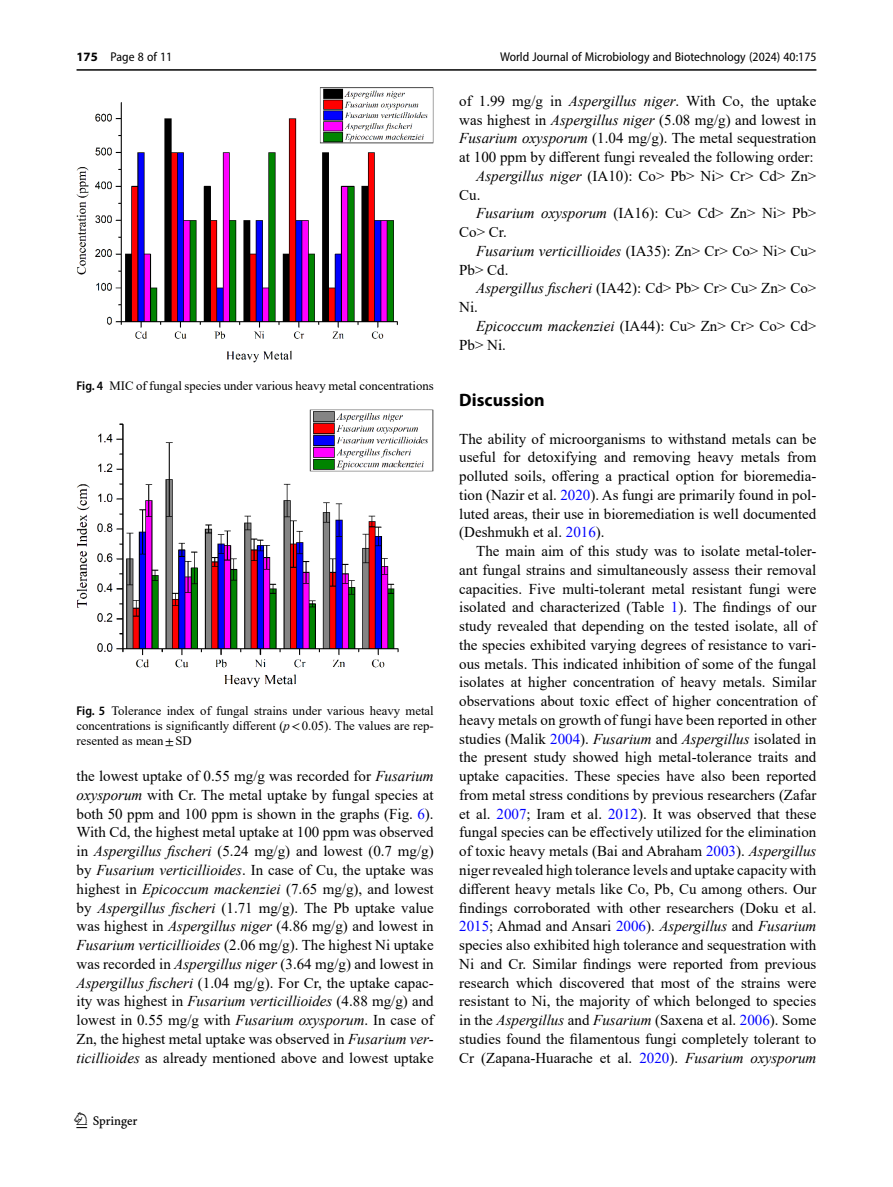
<style>
.page{position:relative;width:893px;height:1187px;background:#fff}
.page>*{position:absolute;margin:0;border:0;box-sizing:border-box;transform-origin:0 0}
.t1{font:22.5px "Springnew";color:#000}
.Head_1{font:700 18px "Myriad Pro";color:#000}
.Body_Text_Indent{font:15px/18.8px "Times New Roman";color:#000}
.Body_Text{font:15px/18.8px "Times New Roman";color:#000;text-align:justify}
.Figure_Caption{font:12.75px/15px "Times New Roman";color:#000;text-align:justify}
.t2{font:semi-condensed 12.75px "Myriad Pro";color:#000}
.s1{font-weight:700;font-stretch:normal}
.s2{font-family:"Myriad Pro";font-weight:600;font-stretch:semi-condensed}
.s3{font-style:italic}
.s4{font-family:"STIX"}
.s5{color:#00f}
</style>
<div class="page">
<hr style="left:77px;top:69px;width:739px;height:2px;background:#000">
<img style="left:77px;top:409px;width:357px;height:278px">
<img style="left:77px;top:87px;width:357px;height:275px">
<p class="t2" style="left:77px;top:49px;width:97px"><span class="s1">175</span> Page 8 of 11</p>
<p class="Figure_Caption" style="left:77px;top:378px;width:359px"><span class="s2">Fig. 4</span> MIC of fungal species under various heavy metal concentrations</p>
<p class="Figure_Caption" style="left:77px;top:702px;width:359px"><span class="s2">Fig. 5</span> Tolerance index of fungal strains under various heavy metal concentrations is significantly different (<span class="s3">p</span><span class="s4">&lt;</span>0.05). The values are rep&shy;resented as mean<span class="s4">±</span>SD</p>
<p class="Body_Text" style="left:77px;top:766px;width:359px">the lowest uptake of 0.55 mg/g was recorded for <span class="s3">Fusarium oxysporum</span> with Cr. The metal uptake by fungal species at both 50 ppm and 100 ppm is shown in the graphs (Fig. <span class="s5">6</span>).<br>With Cd, the highest metal uptake at 100 ppm was observed in <span class="s3">Aspergillus fischeri</span> (5.24 mg/g) and lowest (0.7 mg/g) by <span class="s3">Fusarium verticillioides</span>. In case of Cu, the uptake was highest in <span class="s3">Epicoccum mackenziei</span> (7.65 mg/g), and lowest by <span class="s3">Aspergillus fischeri</span> (1.71 mg/g). The Pb uptake value was highest in <span class="s3">Aspergillus niger</span> (4.86 mg/g) and lowest in <span class="s3">Fusarium verticillioides</span> (2.06 mg/g). The highest Ni uptake was recorded in <span class="s3">Aspergillus niger</span> (3.64 mg/g) and lowest in <span class="s3">Aspergillus fischeri</span> (1.04 mg/g). For Cr, the uptake capac&shy;ity was highest in <span class="s3">Fusarium verticillioides</span> (4.88 mg/g) and lowest in 0.55 mg/g with <span class="s3">Fusarium oxysporum</span>. In case of Zn, the highest metal uptake was observed in <span class="s3">Fusarium ver&shy;ticillioides</span> as already mentioned above and lowest uptake</p>
<h1 class="t1" style="left:77px;top:1107px;width:63px">1 3</h1>
<p class="t2" style="left:500px;top:49px;width:318px">World Journal of Microbiology and Biotechnology (2024) 40:175</p>
<p class="Body_Text" style="left:459px;top:91px;width:359px">of 1.99 mg/g in <span class="s3">Aspergillus niger</span>. With Co, the uptake was highest in <span class="s3">Aspergillus niger</span> (5.08 mg/g) and lowest in <span class="s3">Fusarium oxysporum</span> (1.04 mg/g). The metal sequestration at 100 ppm by different fungi revealed the following order:</p>
<p class="Body_Text_Indent" style="left:459px;top:166px;width:359px;text-indent:17px"><span class="s3">Aspergillus niger</span> (IA10): Co˃ Pb˃ Ni˃ Cr˃ Cd˃ Zn˃<br>Cu.</p>
<p class="Body_Text_Indent" style="left:459px;top:203px;width:359px;text-indent:17px"><span class="s3">Fusarium oxysporum</span> (IA16): Cu˃ Cd˃ Zn˃ Ni˃ Pb˃<br>Co˃ Cr.</p>
<p class="Body_Text_Indent" style="left:459px;top:241px;width:359px;text-indent:17px"><span class="s3">Fusarium verticillioides</span> (IA35): Zn˃ Cr˃ Co˃ Ni˃ Cu˃<br>Pb˃ Cd.</p>
<p class="Body_Text_Indent" style="left:459px;top:278px;width:359px;text-indent:17px"><span class="s3">Aspergillus fischeri</span> (IA42): Cd˃ Pb˃ Cr˃ Cu˃ Zn˃ Co˃<br>Ni.</p>
<p class="Body_Text_Indent" style="left:459px;top:316px;width:359px;text-indent:17px"><span class="s3">Epicoccum mackenziei</span> (IA44): Cu˃ Zn˃ Cr˃ Co˃ Cd˃<br>Pb˃ Ni.</p>
<p class="Head_1" style="left:459px;top:388px;width:87px">Discussion</p>
<p class="Body_Text" style="left:459px;top:428px;width:359px">The ability of microorganisms to withstand metals can be useful for detoxifying and removing heavy metals from polluted soils, offering a practical option for bioremedia&shy;tion (Nazir et al. <span class="s5">2020</span>). As fungi are primarily found in pol&shy;luted areas, their use in bioremediation is well documented (Deshmukh et al. <span class="s5">2016</span>).</p>
<p class="Body_Text_Indent" style="left:459px;top:541px;width:359px;text-align:justify;text-indent:17px">The main aim of this study was to isolate metal-toler&shy;ant fungal strains and simultaneously assess their removal capacities. Five multi-tolerant metal resistant fungi were isolated and characterized (Table <span class="s5">1</span>). The findings of our study revealed that depending on the tested isolate, all of the species exhibited varying degrees of resistance to vari&shy;ous metals. This indicated inhibition of some of the fungal isolates at higher concentration of heavy metals. Similar observations about toxic effect of higher concentration of heavy metals on growth of fungi have been reported in other studies (Malik <span class="s5">2004</span>). <span class="s3">Fusarium</span> and <span class="s3">Aspergillus</span> isolated in the present study showed high metal-tolerance traits and uptake capacities. These species have also been reported from metal stress conditions by previous researchers (Zafar et al. <span class="s5">2007</span>; Iram et al. <span class="s5">2012</span>). It was observed that these fungal species can be effectively utilized for the elimination of toxic heavy metals (Bai and Abraham <span class="s5">2003</span>). <span class="s3">Aspergillus </span>niger revealed high tolerance levels and uptake capacity with different heavy metals like Co, Pb, Cu among others. Our findings corroborated with other researchers (Doku et al.<br><span class="s5">2015</span>; Ahmad and Ansari <span class="s5">2006</span>). <span class="s3">Aspergillus</span> and <span class="s3">Fusarium </span>species also exhibited high tolerance and sequestration with Ni and Cr. Similar findings were reported from previous research which discovered that most of the strains were resistant to Ni, the majority of which belonged to species in the <span class="s3">Aspergillus</span> and <span class="s3">Fusarium</span> (Saxena et al. <span class="s5">2006</span>). Some studies found the filamentous fungi completely tolerant to Cr (Zapana-Huarache et al. <span class="s5">2020</span>). <span class="s3">Fusarium oxysporum</span></p>
</div>
